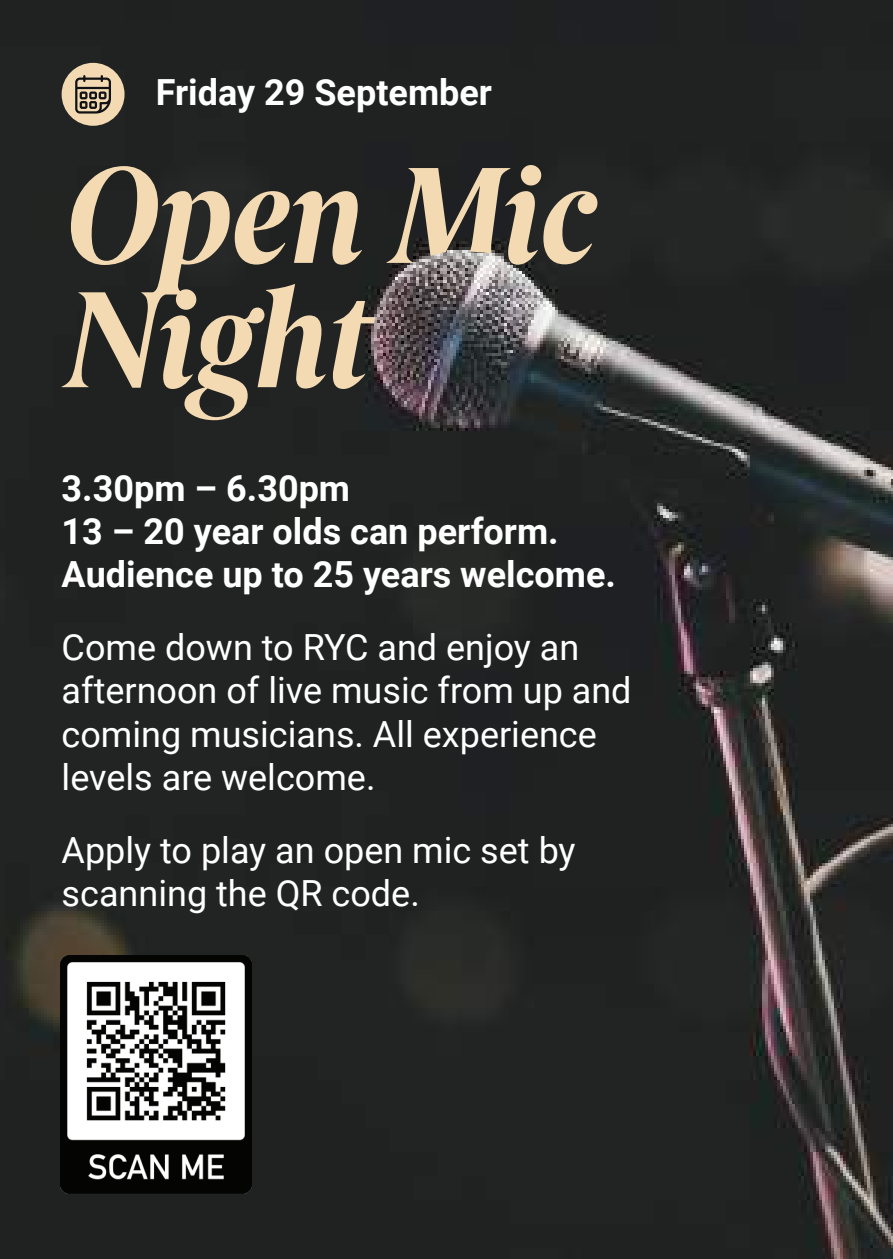
<style>
.page{position:relative;width:893px;height:1259px;background:#fff}
.page>*{position:absolute;margin:0;border:0;box-sizing:border-box;transform-origin:0 0}
.t1{font:italic 700 137.4px/124.2px "Berlingske Serif Cn";color:#f3dab3}
.t2{font:36px/43.2px "Roboto";color:#fff}
.t3{font:700 36px/43.2px "Roboto";color:#fff}
</style>
<div class="page">
<img style="left:0;top:0;width:893px;height:1259px">
<div style="left:0;top:0;width:244px;height:339px;background:#222423"></div>
<img style="left:61px;top:956px;width:190px;height:237px">
<img style="left:374px;top:251px;width:171px;height:91px">
<p class="t3" style="left:156px;top:69px;width:338px">Friday 29 September</p>
<h1 class="t1" style="left:65px;top:152px;width:533px">Open Mic<br>Night</h1>
<p class="t3" style="left:62px;top:465px;width:556px">3.30pm – 6.30pm<br>13 – 20 year olds can perform.<br>Audience up to 25 years welcome.</p>
<p class="t2" style="left:62px;top:624px;width:571px">Come down to RYC and enjoy an afternoon of live music from up and coming musicians. All experience levels are welcome.</p>
<p class="t2" style="left:62px;top:827px;width:515px">Apply to play an open mic set by scanning the QR code.</p>
</div>
